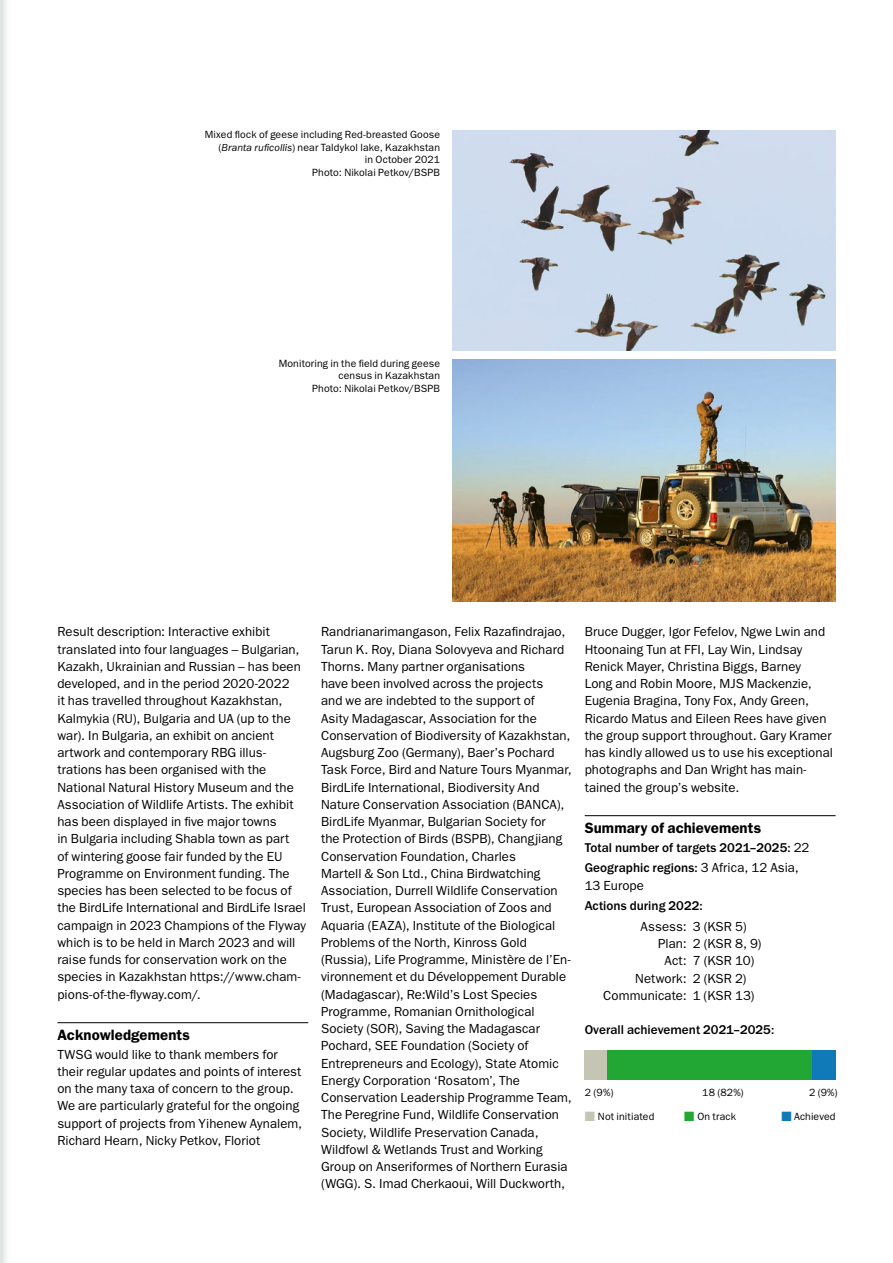
<style>
.page{position:relative;width:893px;height:1263px;background:#fff}
.page>*{position:absolute;margin:0;border:0;box-sizing:border-box;transform-origin:0 0}
.t1{font:600 15px "ITC Franklin Gothic Std";letter-spacing:.005em;color:#000}
.t2{font:13.2px/17.2px "ITC Franklin Gothic Std";letter-spacing:.005em;color:#000}
.t3{font:500 13.2px/20.7px "ITC Franklin Gothic Std";color:#000}
.t4{font:10.5px/12.8px "ITC Franklin Gothic Std";letter-spacing:.01em;color:#000;text-align:right}
.s1{font-style:italic}
.s2{font-weight:400}
.s3{color:#c5c5b3}
.s4{color:#23a734}
.s5{color:#1079b8}
</style>
<div class="page">
<svg style="left:0;top:0;width:6px;height:1263px"></svg>
<hr style="left:57px;top:1022px;width:251px;height:1px;background:#000">
<hr style="left:585px;top:815px;width:251px;height:1px;background:#000">
<div style="left:605px;top:1050px;width:223px;height:30px;background:#23a734"></div>
<div style="left:812px;top:1050px;width:24px;height:30px;background:#1079b8"></div>
<div style="left:585px;top:1050px;width:22px;height:30px;background:#c5c5b3"></div>
<img style="left:453px;top:359px;width:383px;height:243px">
<img style="left:453px;top:131px;width:383px;height:220px">
<p class="t4" style="left:205px;top:128px;width:237px">Mixed flock of geese including Red-breasted Goose (<span class="s1">Branta ruficollis</span>) near Taldykol lake, Kazakhstan<br>in October 2021<br>Photo: Nikolai Petkov/BSPB</p>
<p class="t4" style="left:279px;top:357px;width:163px">Monitoring in the field during geese census in Kazakhstan<br>Photo: Nikolai Petkov/BSPB</p>
<p class="t2" style="left:57px;top:623px;width:250px">Result description: Interactive exhibit translated into four languages – Bulgarian, Kazakh, Ukrainian and Russian – has been developed, and in the period 2020-2022<br>it has travelled throughout Kazakhstan, Kalmykia (RU), Bulgaria and UA (up to the war). In Bulgaria, an exhibit on ancient artwork and contemporary RBG illus&shy;trations has been organised with the National Natural History Museum and the Association of Wildlife Artists. The exhibit has been displayed in five major towns<br>in Bulgaria including Shabla town as part<br>of wintering goose fair funded by the EU Programme on Environment funding. The species has been selected to be focus of the BirdLife International and BirdLife Israel campaign in 2023 Champions of the Flyway which is to be held in March 2023 and will raise funds for conservation work on the species in Kazakhstan https://www.cham&shy;pions-of-the-flyway.com/.</p>
<p class="t1" style="left:57px;top:1026px;width:134px">Acknowledgements</p>
<p class="t2" style="left:57px;top:1046px;width:246px">TWSG would like to thank members for their regular updates and points of interest on the many taxa of concern to the group.<br>We are particularly grateful for the ongoing support of projects from Yihenew Aynalem, Richard Hearn, Nicky Petkov, Floriot</p>
<p class="t2" style="left:321px;top:623px;width:252px">Randrianarimangason, Felix Razafindrajao, Tarun K. Roy, Diana Solovyeva and Richard Thorns. Many partner organisations<br>have been involved across the projects<br>and we are indebted to the support of<br>Asity Madagascar, Association for the Conservation of Biodiversity of Kazakhstan, Augsburg Zoo (Germany), Baer’s Pochard Task Force, Bird and Nature Tours Myanmar, BirdLife International, Biodiversity And Nature Conservation Association (BANCA), BirdLife Myanmar, Bulgarian Society for<br>the Protection of Birds (BSPB), Changjiang Conservation Foundation, Charles<br>Martell &amp; Son Ltd., China Birdwatching Association, Durrell Wildlife Conservation Trust, European Association of Zoos and Aquaria (EAZA), Institute of the Biological Problems of the North, Kinross Gold (Russia), Life Programme, Ministère de l’En&shy;vironnement et du Développement Durable (Madagascar), Re:Wild’s Lost Species Programme, Romanian Ornithological Society (SOR), Saving the Madagascar Pochard, SEE Foundation (Society of Entrepreneurs and Ecology), State Atomic Energy Corporation ‘Rosatom’, The Conservation Leadership Programme Team, The Peregrine Fund, Wildlife Conservation Society, Wildlife Preservation Canada, Wildfowl &amp; Wetlands Trust and Working Group on Anseriformes of Northern Eurasia (WGG). S. Imad Cherkaoui, Will Duckworth,</p>
<p class="t2" style="left:585px;top:623px;width:250px">Bruce Dugger, Igor Fefelov, Ngwe Lwin and Htoonaing Tun at FFI, Lay Win, Lindsay Renick Mayer, Christina Biggs, Barney<br>Long and Robin Moore, MJS Mackenzie, Eugenia Bragina, Tony Fox, Andy Green, Ricardo Matus and Eileen Rees have given the group support throughout. Gary Kramer has kindly allowed us to use his exceptional photographs and Dan Wright has main&shy;tained the group’s website.</p>
<p class="t1" style="left:585px;top:819px;width:178px">Summary of achievements</p>
<p class="t3" style="left:585px;top:837px;width:226px">Total number of targets 2021–2025: <span class="s2">22<br></span>Geographic regions: <span class="s2">3 Africa, 12 Asia,</span></p>
<p class="t2" style="left:585px;top:876px;width:61px">13 Europe</p>
<p class="t3" style="left:585px;top:896px;width:120px">Actions during 2022:</p>
<p class="t2" style="left:641px;top:918px;width:108px">Assess: 3 (KSR 5)</p>
<p class="t2" style="left:658px;top:935px;width:105px">Plan: 2 (KSR 8, 9)</p>
<p class="t2" style="left:665px;top:952px;width:91px">Act: 7 (KSR 10)</p>
<p class="t2" style="left:635px;top:969px;width:113px">Network: 2 (KSR 2)</p>
<p class="t2" style="left:603px;top:987px;width:153px">Communicate: 1 (KSR 13)</p>
<p class="t3" style="left:585px;top:1020px;width:191px">Overall achievement 2021–2025:</p>
<p class="t4" style="left:585px;top:1086px;width:30px">2 (9%)</p>
<p class="t4" style="left:702px;top:1086px;width:43px">18 (82%)</p>
<p class="t4" style="left:809px;top:1086px;width:30px">2 (9%)</p>
<p class="t4" style="left:585px;top:1110px;width:71px"><span class="s3">■</span> Not initiated</p>
<p class="t4" style="left:684px;top:1110px;width:53px"><span class="s4">■</span> On track</p>
<p class="t4" style="left:781px;top:1110px;width:56px"><span class="s5">■</span> Achieved</p>
</div>
